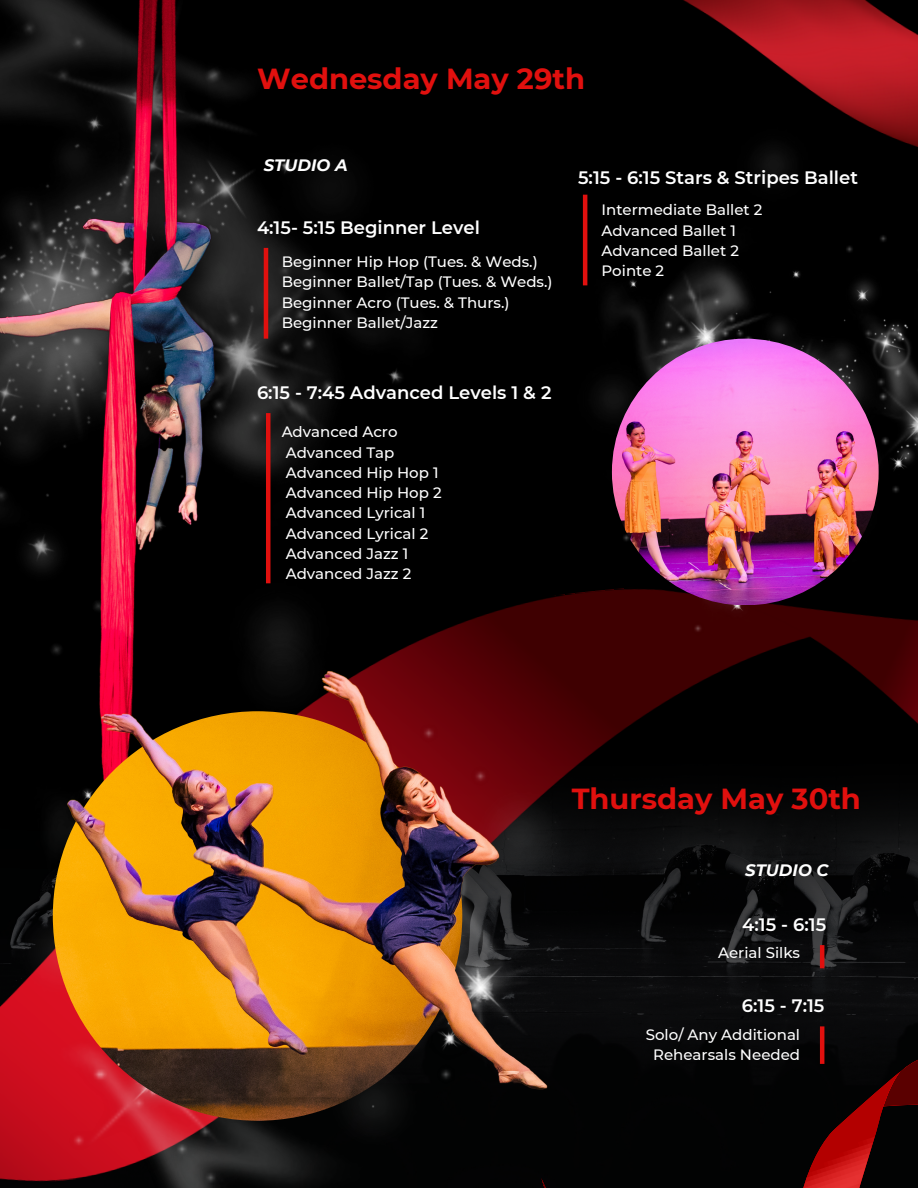
<style>
.page{position:relative;width:918px;height:1188px;background:#fff}
.page>*{position:absolute;margin:0;border:0;box-sizing:border-box;transform-origin:0 0}
.t1{font:700 28.95px "Montserrat";color:#e1100e}
.t2{font:600 18px "Montserrat";color:#fff}
.t3{font:italic 700 16.5px "Montserrat";color:#fff}
.t4{font:500 15px/20.2px "Montserrat";color:#fff;text-align:center}
</style>
<div class="page">
<img style="left:276px;top:0;width:297px;height:497px">
<img style="left:0;top:497px;width:918px;height:691px">
<img style="left:477px;top:0;width:441px;height:179px">
<img style="left:6px;top:581px;width:566px;height:607px">
<img style="left:0;top:0;width:276px;height:635px">
<img style="left:0;top:635px;width:559px;height:491px">
<img style="left:573px;top:127px;width:345px;height:508px">
<img style="left:612px;top:339px;width:267px;height:265px;border-radius:50%">
<svg style="left:540px;top:996px;width:378px;height:192px;background:#060506"></svg>
<img style="left:753px;top:1071px;width:148px;height:117px">
<hr style="left:264px;top:248px;width:4px;height:91px;background:#e1100e">
<hr style="left:583px;top:195px;width:4px;height:90px;background:#e1100e">
<hr style="left:266px;top:413px;width:4px;height:170px;background:#e1100e">
<hr style="left:820px;top:945px;width:4px;height:23px;background:#e1100e">
<hr style="left:820px;top:1026px;width:4px;height:38px;background:#e1100e">
<p class="t1" style="left:257px;top:61px;width:329px">Wednesday May 29th</p>
<p class="t3" style="left:264px;top:155px;width:85px">STUDIO A</p>
<p class="t2" style="left:257px;top:217px;width:224px">4:15- 5:15 Beginner Level</p>
<p class="t4" style="left:282px;top:252px;width:258px">Beginner Hip Hop (Tues. &amp; Weds.)</p>
<h3 class="t4" style="left:282px;top:272px;width:272px">Beginner Ballet/Tap (Tues. &amp; Weds.)</h3>
<p class="t4" style="left:282px;top:292px;width:229px">Beginner Acro (Tues. &amp; Thurs.)</p>
<p class="t4" style="left:282px;top:312px;width:158px">Beginner Ballet/Jazz</p>
<p class="t2" style="left:257px;top:381px;width:296px">6:15 - 7:45 Advanced Levels 1 &amp; 2</p>
<p class="t4" style="left:282px;top:422px;width:117px">Advanced Acro</p>
<p class="t4" style="left:286px;top:442px;width:110px">Advanced Tap</p>
<p class="t4" style="left:286px;top:462px;width:154px">Advanced Hip Hop 1</p>
<p class="t4" style="left:286px;top:483px;width:157px">Advanced Hip Hop 2</p>
<h3 class="t4" style="left:286px;top:503px;width:141px">Advanced Lyrical 1</h3>
<p class="t4" style="left:286px;top:523px;width:144px">Advanced Lyrical 2</p>
<p class="t4" style="left:286px;top:543px;width:124px">Advanced Jazz 1</p>
<p class="t4" style="left:286px;top:564px;width:127px">Advanced Jazz 2</p>
<p class="t2" style="left:578px;top:166px;width:281px">5:15 - 6:15 Stars &amp; Stripes Ballet</p>
<p class="t4" style="left:601px;top:200px;width:162px">Intermediate Ballet 2</p>
<p class="t4" style="left:601px;top:220px;width:136px">Advanced Ballet 1</p>
<p class="t4" style="left:601px;top:240px;width:139px">Advanced Ballet 2</p>
<p class="t4" style="left:601px;top:261px;width:64px">Pointe 2</p>
<p class="t1" style="left:572px;top:781px;width:291px">Thursday May 30th</p>
<p class="t3" style="left:745px;top:860px;width:85px">STUDIO C</p>
<p class="t2" style="left:742px;top:914px;width:85px">4:15 - 6:15</p>
<p class="t4" style="left:718px;top:943px;width:84px">Aerial Silks</p>
<p class="t2" style="left:742px;top:995px;width:84px">6:15 - 7:15</p>
<h1 class="t4" style="left:646px;top:1024px;width:156px">Solo/ Any Additional<br>Rehearsals Needed</h1>
</div>
